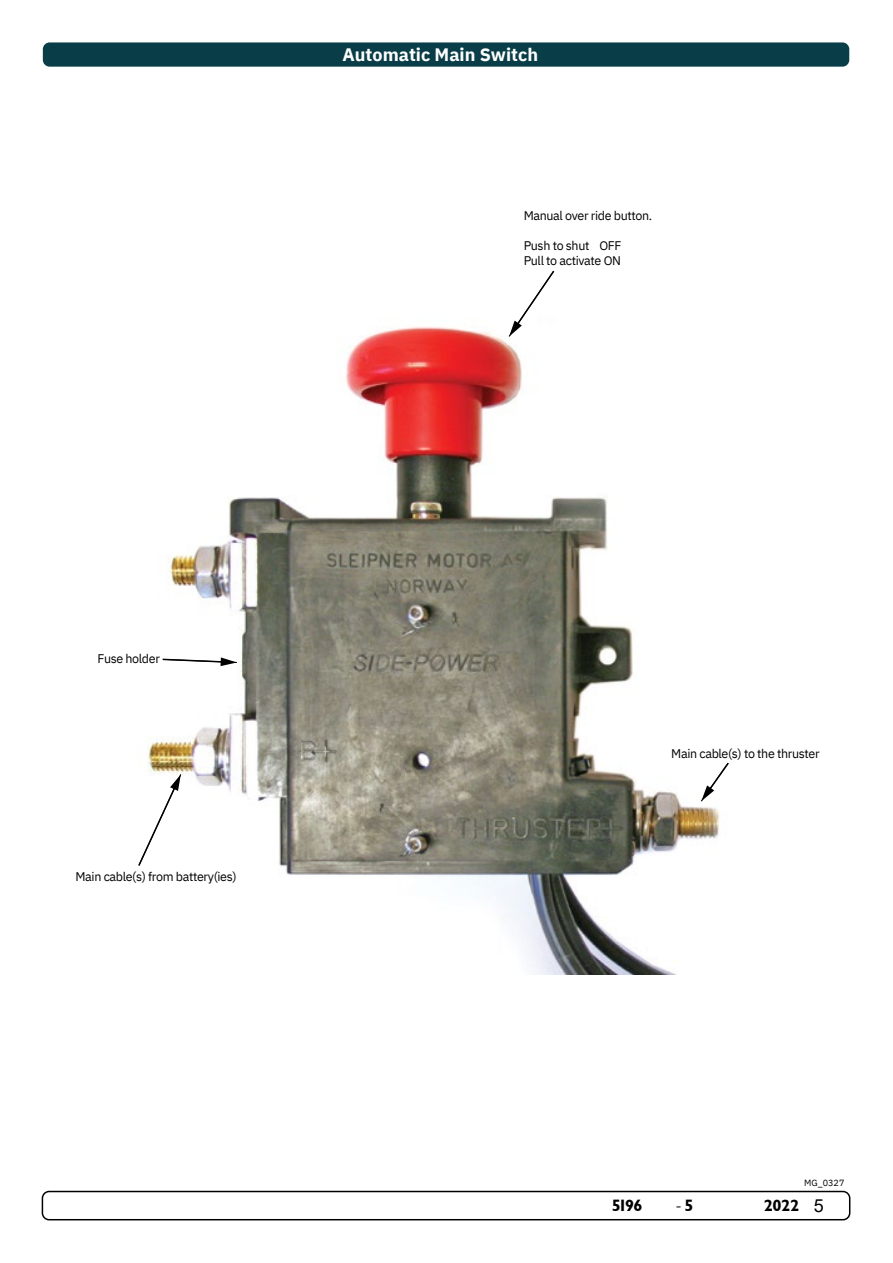
<style>
.page{position:relative;width:893px;height:1263px;background:#fff}
.page>*{position:absolute;margin:0;border:0;box-sizing:border-box;transform-origin:0 0}
.t1{font:700 18px "IBM Plex Sans";color:#fff}
.t2{font:18px "Minion Pro";color:#000}
.t3{font:16.5px "Garrison Sans BOLD";letter-spacing:-.04em;color:#000}
.t4{font:12.45px/15px "IBM Plex Sans";letter-spacing:-.03em;color:#000}
.t5{font:9px "IBM Plex Sans";color:#000}
.s1{font-family:"Garrison Sans BOLD";font-size:16.5px}
.s2{font-family:"Arial";font-size:18px}
</style>
<div class="page">
<div style="left:42px;top:1191px;width:808px;height:29px;border:2px solid #000;border-radius:7px"></div>
<img style="left:148px;top:327px;width:571px;height:648px">
<div style="left:43px;top:42px;width:806px;height:25px;background:#093e48;border-radius:7px"></div>
<svg style="left:509px;top:270px;width:47px;height:66px"></svg>
<svg style="left:161px;top:657px;width:76px;height:9px"></svg>
<svg style="left:138px;top:774px;width:43px;height:93px"></svg>
<svg style="left:701px;top:761px;width:28px;height:40px"></svg>
<p class="t1" style="left:343px;top:40px;width:197px">Automatic Main Switch</p>
<p class="t4" style="left:524px;top:207px;width:130px">Manual over ride button.</p>
<p class="t4" style="left:524px;top:237px;width:99px">Push to shut OFF<br>Pull to activate ON</p>
<p class="t4" style="left:97px;top:650px;width:64px">Fuse holder</p>
<p class="t4" style="left:76px;top:868px;width:163px">Main cable(s) from battery(ies)</p>
<p class="t4" style="left:671px;top:745px;width:150px">Main cable(s) to the thruster</p>
<p class="t5" style="left:804px;top:1176px;width:42px">MG_0327</p>
<h2 class="t3" style="left:612px;top:1196px;width:33px">5196</h2>
<h1 class="t2" style="left:675px;top:1193px;width:20px">-<span class="s1">5</span></h1>
<h2 class="t3" style="left:764px;top:1196px;width:61px">2022 <span class="s2">5</span></h2>
</div>
